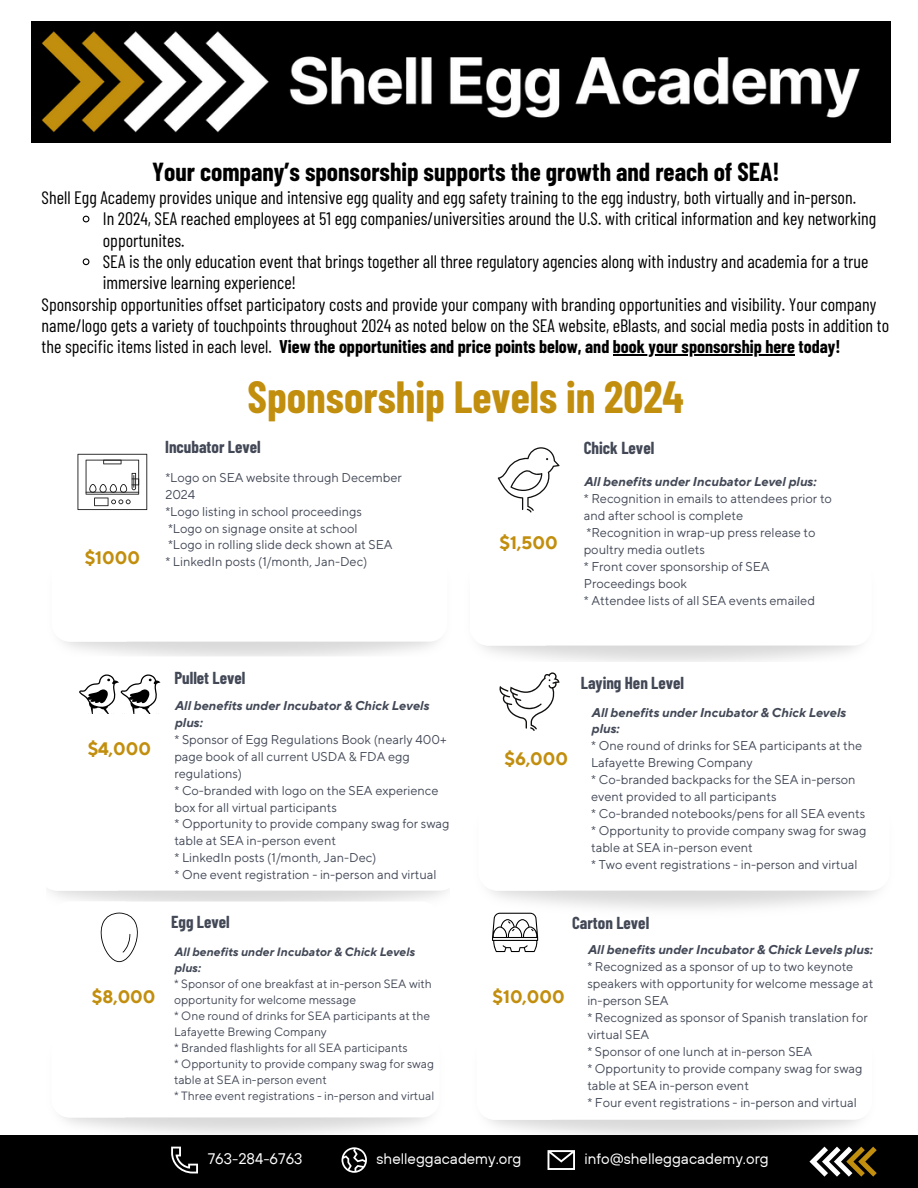
<style>
.page{position:relative;width:918px;height:1188px;background:#fff}
.page>*{position:absolute;margin:0;border:0;box-sizing:border-box;transform-origin:0 0}
.t1{font:700 43.95px "Barlow Condensed";color:#c28e0e}
.t2{font:700 25.5px "Barlow Condensed";color:#000}
.t3{font:18px/21.3px "Barlow Condensed";color:#000}
.t4{font:700 18px "TT Norms Pro";color:#c28e0e}
.t5{font:700 16.95px "Barlow Condensed";color:#424856}
.t6{font:15.3px "TT Hoves";color:#fff}
.t7{font:12.75px/17px "TT Norms Pro";color:#424856}
.t8{font:italic 700 12.75px/17px "TT Norms Pro";color:#424856}
.t9{font:12px/16px "TT Norms Pro";color:#424856}
.t10{font:italic 700 12px/16px "TT Norms Pro";color:#424856}
.s1{font-weight:700}
</style>
<div class="page">
<div style="left:0;top:1135px;width:918px;height:53px;background:#000"></div>
<svg style="left:809px;top:1147px;width:68px;height:30px"></svg>
<svg style="left:342px;top:1147px;width:25px;height:26px"></svg>
<svg style="left:171px;top:1147px;width:27px;height:26px"></svg>
<svg style="left:548px;top:1150px;width:27px;height:20px"></svg>
<img style="left:32px;top:21px;width:858px;height:122px">
<svg style="left:52px;top:453px;width:101px;height:189px"></svg>
<svg style="left:47px;top:656px;width:114px;height:235px"></svg>
<svg style="left:470px;top:447px;width:102px;height:199px"></svg>
<svg style="left:82px;top:215px;width:8px;height:8px"></svg>
<svg style="left:82px;top:258px;width:8px;height:8px"></svg>
<hr style="left:613px;top:355px;width:182px;height:1px;background:#000">
<svg style="left:479px;top:672px;width:104px;height:219px"></svg>
<svg style="left:52px;top:912px;width:86px;height:205px"></svg>
<svg style="left:477px;top:900px;width:100px;height:220px"></svg>
<p class="t2" style="left:152px;top:156px;width:629px">Your company’s sponsorship supports the growth and reach of SEA!</p>
<p class="t3" style="left:42px;top:186px;width:816px">Shell Egg Academy provides unique and intensive egg quality and egg safety training to the egg industry, both virtually and in-person.</p>
<p class="t3" style="left:103px;top:207px;width:775px">In 2024, SEA reached employees at 51 egg companies/universities around the U.S. with critical information and key networking opportunites.</p>
<p class="t3" style="left:103px;top:250px;width:767px">SEA is the only education event that brings together all three regulatory agencies along with industry and academia for a true immersive learning experience!</p>
<p class="t3" style="left:42px;top:293px;width:849px">Sponsorship opportunities offset participatory costs and provide your company with branding opportunities and visibility. Your company name/logo gets a variety of touchpoints throughout 2024 as noted below on the SEA website, eBlasts, and social media posts in addition to the specific items listed in each level. <span class="s1">View the opportunities and price points below, and book your sponsorship here today!</span></p>
<p class="t4" style="left:85px;top:547px;width:57px">$1000</p>
<p class="t1" style="left:248px;top:369px;width:438px">Sponsorship Levels in 2024</p>
<p class="t5" style="left:165px;top:437px;width:97px">Incubator Level</p>
<p class="t7" style="left:165px;top:469px;width:238px">*Logo on SEA website through December<br>2024</p>
<p class="t7" style="left:165px;top:503px;width:198px">*Logo listing in school proceedings</p>
<p class="t7" style="left:168px;top:520px;width:191px">*Logo on signage onsite at school</p>
<p class="t7" style="left:168px;top:537px;width:226px">*Logo in rolling slide deck shown at SEA</p>
<p class="t7" style="left:165px;top:554px;width:204px">* LinkedIn posts (1/month, Jan-Dec)</p>
<p class="t5" style="left:584px;top:437px;width:72px">Chick Level</p>
<p class="t8" style="left:584px;top:473px;width:234px">All benefits under Incubator Level plus:</p>
<p class="t7" style="left:584px;top:490px;width:250px">* Recognition in emails to attendees prior to and after school is complete</p>
<p class="t7" style="left:584px;top:524px;width:233px">*Recognition in wrap-up press release to poultry media outlets</p>
<p class="t7" style="left:584px;top:558px;width:187px">* Front cover sponsorship of SEA<br>Proceedings book</p>
<p class="t7" style="left:584px;top:592px;width:233px">* Attendee lists of all SEA events emailed</p>
<p class="t4" style="left:500px;top:532px;width:60px">$1,500</p>
<p class="t4" style="left:88px;top:738px;width:65px">$4,000</p>
<p class="t4" style="left:92px;top:986px;width:65px">$8,000</p>
<p class="t5" style="left:174px;top:667px;width:73px">Pullet Level</p>
<p class="t8" style="left:174px;top:697px;width:256px">All benefits under Incubator &amp; Chick Levels plus:</p>
<p class="t7" style="left:174px;top:731px;width:274px">* Sponsor of Egg Regulations Book (nearly 400+ page book of all current USDA &amp; FDA egg regulations)</p>
<p class="t7" style="left:174px;top:782px;width:266px">* Co-branded with logo on the SEA experience box for all virtual participants</p>
<p class="t7" style="left:174px;top:816px;width:277px">* Opportunity to provide company swag for swag table at SEA in-person event</p>
<p class="t7" style="left:174px;top:850px;width:204px">* LinkedIn posts (1/month, Jan-Dec)</p>
<p class="t7" style="left:174px;top:867px;width:264px">* One event registration - in-person and virtual</p>
<p class="t5" style="left:171px;top:911px;width:60px">Egg Level</p>
<p class="t10" style="left:174px;top:945px;width:242px">All benefits under Incubator &amp; Chick Levels plus:</p>
<p class="t9" style="left:174px;top:977px;width:259px">* Sponsor of one breakfast at in-person SEA with opportunity for welcome message</p>
<p class="t9" style="left:174px;top:1009px;width:258px">* One round of drinks for SEA participants at the<br>Lafayette Brewing Company</p>
<p class="t9" style="left:174px;top:1041px;width:235px">* Branded flashlights for all SEA participants</p>
<p class="t9" style="left:174px;top:1057px;width:262px">* Opportunity to provide company swag for swag table at SEA in-person event</p>
<p class="t9" style="left:174px;top:1089px;width:262px">* Three event registrations - in-person and virtual</p>
<p class="t4" style="left:504px;top:748px;width:65px">$6,000</p>
<p class="t5" style="left:581px;top:672px;width:105px">Laying Hen Level</p>
<p class="t8" style="left:591px;top:704px;width:256px">All benefits under Incubator &amp; Chick Levels plus:</p>
<p class="t7" style="left:591px;top:738px;width:273px">* One round of drinks for SEA participants at the<br>Lafayette Brewing Company</p>
<p class="t7" style="left:591px;top:772px;width:266px">* Co-branded backpacks for the SEA in-person event provided to all participants</p>
<p class="t7" style="left:591px;top:806px;width:276px">* Co-branded notebooks/pens for all SEA events</p>
<p class="t7" style="left:591px;top:823px;width:277px">* Opportunity to provide company swag for swag table at SEA in-person event</p>
<p class="t7" style="left:591px;top:857px;width:268px">* Two event registrations - in-person and virtual</p>
<p class="t4" style="left:492px;top:986px;width:74px">$10,000</p>
<p class="t5" style="left:572px;top:912px;width:79px">Carton Level</p>
<p class="t8" style="left:587px;top:942px;width:286px">All benefits under Incubator &amp; Chick Levels plus:</p>
<p class="t7" style="left:587px;top:959px;width:287px">* Recognized as a sponsor of up to two keynote speakers with opportunity for welcome message at in-person SEA</p>
<p class="t7" style="left:587px;top:1010px;width:282px">* Recognized as sponsor of Spanish translation for virtual SEA</p>
<p class="t7" style="left:587px;top:1044px;width:227px">* Sponsor of one lunch at in-person SEA</p>
<p class="t7" style="left:587px;top:1060px;width:277px">* Opportunity to provide company swag for swag table at SEA in-person event</p>
<p class="t7" style="left:587px;top:1094px;width:271px">* Four event registrations - in-person and virtual</p>
<p class="t6" style="left:208px;top:1149px;width:96px">763-284-6763</p>
<p class="t6" style="left:377px;top:1149px;width:146px">shelleggacademy.org</p>
<p class="t6" style="left:585px;top:1149px;width:186px">info@shelleggacademy.org</p>
</div>
